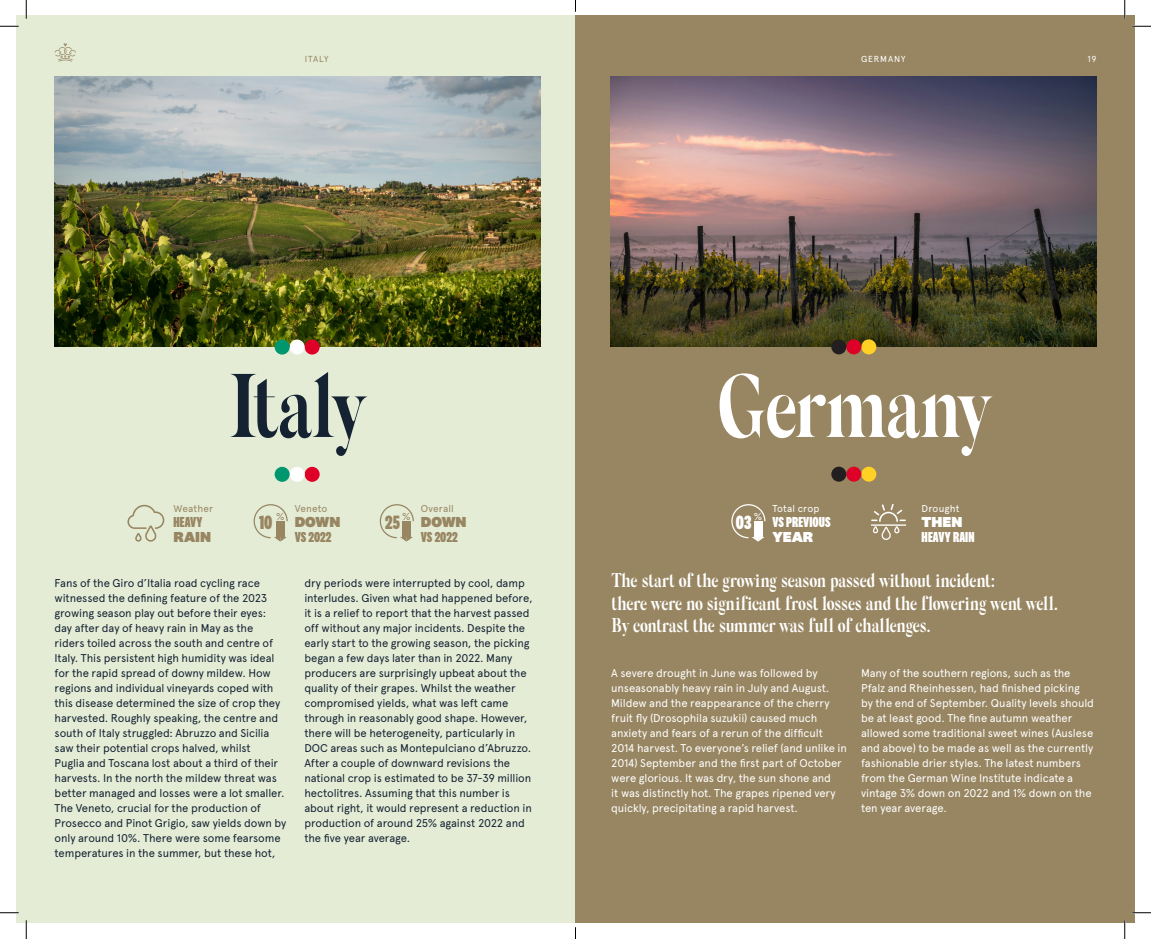
<style>
.page{position:relative;width:1151px;height:939px;background:#fff}
.page>*{position:absolute;margin:0;border:0;box-sizing:border-box;transform-origin:0 0}
.t1{font:600 90px "Silk Serif Condensed";letter-spacing:-.03em;color:#fff}
.t2{font:600 90px "Silk Serif Condensed";letter-spacing:-.035em;color:#142232}
.t3{font:600 20px/22.5px "Silk Serif Condensed";letter-spacing:-.03em;color:#fff}
.t4{font:800 20px "National 2 Compressed";color:#988662}
.t5{font:800 20px "National 2 Compressed";color:#fff}
.t6{font:800 15px/15px "National 2 Compressed";letter-spacing:.005em;color:#fff}
.t7{font:800 15px/15px "National 2 Compressed";color:#988662}
.t8{font:900 15px "National 2";letter-spacing:-.005em;color:#988662}
.t9{font:900 15px "National 2";color:#fff}
.t10{font:11.25px/15px "Apercu";letter-spacing:-.01em;color:#142232}
.t11{font:11.25px/15px "Apercu";letter-spacing:-.01em;color:#fff}
.t12{font:10px "Apercu";letter-spacing:.015em;color:#988662}
.t13{font:10px "Apercu";letter-spacing:.015em;color:#fff}
.t14{font:8.75px "Apercu";letter-spacing:.1em;color:#fff}
.t15{font:8.75px "Apercu";letter-spacing:.07em;color:#988662}
.s1{font-family:"National 2";font-weight:900}
</style>
<div class="page">
<div style="left:16px;top:16px;width:559px;height:907px;background:#e4ecd6"></div>
<div style="left:575px;top:16px;width:560px;height:907px;background:#988662"></div>
<img style="left:55px;top:77px;width:485px;height:270px">
<img style="left:611px;top:77px;width:485px;height:270px">
<div style="left:305px;top:339px;width:15px;height:15px;background:#de0027;border-radius:50%"></div>
<div style="left:290px;top:339px;width:15px;height:15px;background:#fefefe;border-radius:50%"></div>
<div style="left:275px;top:339px;width:15px;height:15px;background:#00966e;border-radius:50%"></div>
<div style="left:305px;top:466px;width:15px;height:15px;background:#de0027;border-radius:50%"></div>
<div style="left:290px;top:466px;width:15px;height:15px;background:#fefefe;border-radius:50%"></div>
<div style="left:275px;top:466px;width:15px;height:15px;background:#00966e;border-radius:50%"></div>
<div style="left:861px;top:339px;width:15px;height:15px;background:#ffd124;border-radius:50%"></div>
<div style="left:846px;top:339px;width:15px;height:15px;background:#de0027;border-radius:50%"></div>
<div style="left:831px;top:339px;width:15px;height:15px;background:#231f20;border-radius:50%"></div>
<div style="left:861px;top:466px;width:15px;height:15px;background:#ffd124;border-radius:50%"></div>
<div style="left:846px;top:466px;width:15px;height:15px;background:#de0027;border-radius:50%"></div>
<div style="left:831px;top:466px;width:15px;height:15px;background:#231f20;border-radius:50%"></div>
<svg style="left:55px;top:43px;width:21px;height:19px"></svg>
<svg style="left:253px;top:504px;width:35px;height:37px"></svg>
<svg style="left:379px;top:504px;width:35px;height:37px"></svg>
<svg style="left:127px;top:504px;width:37px;height:37px"></svg>
<svg style="left:731px;top:504px;width:35px;height:37px"></svg>
<svg style="left:871px;top:504px;width:35px;height:36px"></svg>
<hr style="left:871px;top:524px;width:35px;height:1px;background:#fff">
<svg style="left:0;top:25px;width:19px;height:2px"></svg>
<svg style="left:1132px;top:25px;width:19px;height:2px"></svg>
<svg style="left:0;top:912px;width:19px;height:1px"></svg>
<svg style="left:1132px;top:912px;width:19px;height:1px"></svg>
<svg style="left:25px;top:0;width:2px;height:19px"></svg>
<svg style="left:25px;top:920px;width:2px;height:18px"></svg>
<svg style="left:1124px;top:0;width:1px;height:19px"></svg>
<svg style="left:1124px;top:920px;width:1px;height:18px"></svg>
<p class="t15" style="left:305px;top:53px;width:25px">ITALY</p>
<p class="t14" style="left:861px;top:53px;width:46px">GERMANY</p>
<p class="t14" style="left:1087px;top:53px;width:11px">19</p>
<p class="t2" style="left:227px;top:356px;width:140px">Italy</p>
<p class="t1" style="left:717px;top:356px;width:275px">Germany</p>
<p class="t12" style="left:173px;top:502px;width:41px">Weather</p>
<p class="t7" style="left:173px;top:514px;width:39px">HEAVY<br><span class="s1">RAIN</span></p>
<p class="t12" style="left:276px;top:510px;width:10px">%</p>
<p class="t4" style="left:259px;top:511px;width:15px">10</p>
<p class="t12" style="left:295px;top:502px;width:34px">Veneto</p>
<p class="t8" style="left:295px;top:512px;width:47px">DOWN</p>
<p class="t7" style="left:295px;top:529px;width:38px">VS 2022</p>
<p class="t12" style="left:402px;top:510px;width:10px">%</p>
<p class="t4" style="left:385px;top:511px;width:16px">25</p>
<p class="t12" style="left:421px;top:502px;width:35px">Overall</p>
<p class="t8" style="left:421px;top:512px;width:47px">DOWN</p>
<p class="t7" style="left:421px;top:529px;width:38px">VS 2022</p>
<p class="t13" style="left:754px;top:510px;width:10px">%</p>
<p class="t5" style="left:736px;top:511px;width:17px">03</p>
<p class="t13" style="left:772px;top:502px;width:49px">Total crop</p>
<p class="t6" style="left:772px;top:514px;width:60px">VS PREVIOUS</p>
<p class="t9" style="left:772px;top:527px;width:42px">YEAR</p>
<p class="t13" style="left:922px;top:502px;width:40px">Drought</p>
<p class="t6" style="left:922px;top:514px;width:54px"><span class="s1">THEN<br></span>HEAVY RAIN</p>
<p class="t10" style="left:55px;top:575px;width:233px">Fans of the Giro d’Italia road cycling race witnessed the defining feature of the 2023 growing season play out before their eyes: day after day of heavy rain in May as the<br>riders toiled across the south and centre of Italy. This persistent high humidity was ideal for the rapid spread of downy mildew. How regions and individual vineyards coped with this disease determined the size of crop they harvested. Roughly speaking, the centre and south of Italy struggled: Abruzzo and Sicilia saw their potential crops halved, whilst<br>Puglia and Toscana lost about a third of their harvests. In the north the mildew threat was better managed and losses were a lot smaller.<br>The Veneto, crucial for the production of Prosecco and Pinot Grigio, saw yields down by only around 10%. There were some fearsome temperatures in the summer, but these hot,</p>
<p class="t10" style="left:304px;top:575px;width:230px">dry periods were interrupted by cool, damp interludes. Given what had happened before, it is a relief to report that the harvest passed off without any major incidents. Despite the early start to the growing season, the picking began a few days later than in 2022. Many producers are surprisingly upbeat about the quality of their grapes. Whilst the weather compromised yields, what was left came through in reasonably good shape. However, there will be heterogeneity, particularly in DOC areas such as Montepulciano d’Abruzzo.<br>After a couple of downward revisions the national crop is estimated to be 37-39 million hectolitres. Assuming that this number is about right, it would represent a reduction in production of around 25% against 2022 and the five year average.</p>
<p class="t3" style="left:611px;top:570px;width:448px">The start of the growing season passed without incident:<br>there were no significant frost losses and the flowering went well.<br>By contrast the summer was full of challenges.</p>
<p class="t11" style="left:611px;top:665px;width:237px">A severe drought in June was followed by unseasonably heavy rain in July and August.<br>Mildew and the reappearance of the cherry fruit fly (Drosophila suzukii) caused much anxiety and fears of a rerun of the difficult 2014 harvest. To everyone’s relief (and unlike in 2014) September and the first part of October were glorious. It was dry, the sun shone and<br>it was distinctly hot. The grapes ripened very quickly, precipitating a rapid harvest.</p>
<p class="t11" style="left:861px;top:665px;width:234px">Many of the southern regions, such as the Pfalz and Rheinhessen, had finished picking by the end of September. Quality levels should be at least good. The fine autumn weather allowed some traditional sweet wines (Auslese and above) to be made as well as the currently fashionable drier styles. The latest numbers from the German Wine Institute indicate a vintage 3% down on 2022 and 1% down on the ten year average.</p>
</div>
